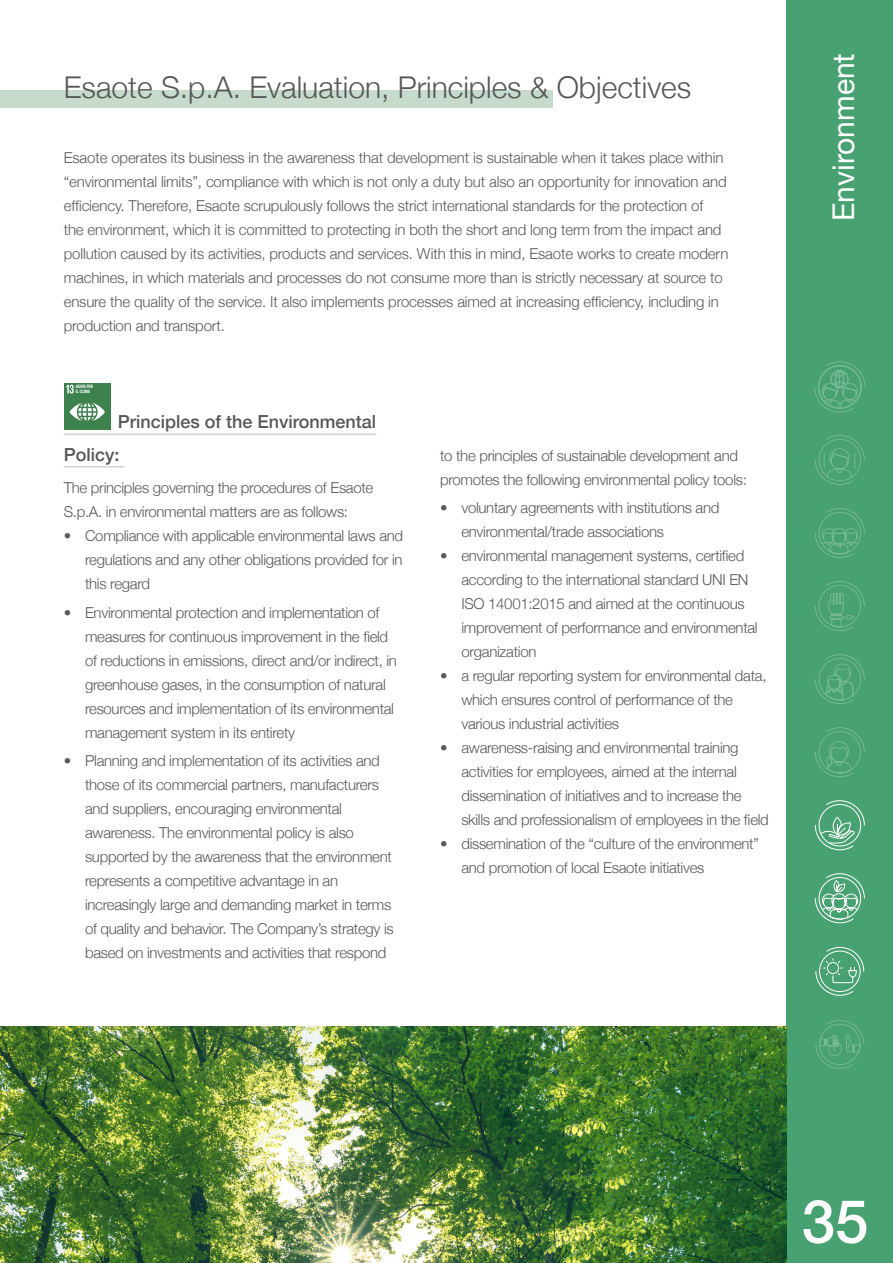
<style>
.page{position:relative;width:893px;height:1263px;background:#fff}
.page>*{position:absolute;margin:0;border:0;box-sizing:border-box;transform-origin:0 0}
.t1{font:500 60px "Helvetica Neue";color:#fff}
.t2{font:300 30px "Helvetica Neue";color:#57585a}
.t3{font:30px "Helvetica Neue";color:#fff}
.t4{font:500 18px/32.5px "Helvetica Neue";color:#57585a}
.t5{font:300 15px/24px "Helvetica Neue";letter-spacing:-.02em;color:#57585a}
.t6{font:700 condensed 4.65px/5.4px "Helvetica Neue";color:#fff;scale:.9 1}
</style>
<div class="page">
<div style="left:787px;top:0;width:106px;height:1263px;background:#48a170"></div>
<svg style="left:814px;top:361px;width:52px;height:52px"></svg>
<svg style="left:815px;top:435px;width:50px;height:50px"></svg>
<svg style="left:815px;top:508px;width:50px;height:50px"></svg>
<svg style="left:815px;top:581px;width:50px;height:50px"></svg>
<svg style="left:815px;top:654px;width:50px;height:50px"></svg>
<svg style="left:815px;top:727px;width:50px;height:50px"></svg>
<svg style="left:814px;top:800px;width:51px;height:51px"></svg>
<svg style="left:814px;top:873px;width:51px;height:50px"></svg>
<svg style="left:815px;top:947px;width:49px;height:49px"></svg>
<svg style="left:815px;top:1020px;width:49px;height:49px"></svg>
<div style="left:0;top:90px;width:553px;height:17px;background:#c6dbcb"></div>
<hr style="left:64px;top:433px;width:312px;height:2px;background:#d1d2d4">
<hr style="left:64px;top:466px;width:60px;height:1px;background:#d1d2d4">
<div style="left:64px;top:383px;width:47px;height:46px;background:#3c814e"></div>
<svg style="left:66px;top:385px;width:8px;height:8px"></svg>
<svg style="left:69px;top:403px;width:36px;height:18px"></svg>
<img style="left:0;top:1027px;width:787px;height:236px">
<p class="t2" style="left:64px;top:63px;width:629px">Esaote S.p.A. Evaluation, Principles &amp; Objectives</p>
<p class="t5" style="left:64px;top:145px;width:666px">Esaote operates its business in the awareness that development is sustainable when it takes place within “environmental limits”, compliance with which is not only a duty but also an opportunity for innovation and efficiency. Therefore, Esaote scrupulously follows the strict international standards for the protection of<br>the environment, which it is committed to protecting in both the short and long term from the impact and pollution caused by its activities, products and services. With this in mind, Esaote works to create modern machines, in which materials and processes do not consume more than is strictly necessary at source to ensure the quality of the service. It also implements processes aimed at increasing efficiency, including in production and transport.</p>
<p class="t6" style="left:76px;top:383px;width:21px">AGIRE PER<br>IL CLIMA</p>
<p class="t4" style="left:64px;top:404px;width:314px;text-indent:54px">Principles of the Environmental<br>Policy:</p>
<p class="t5" style="left:64px;top:475px;width:311px">The principles governing the procedures of Esaote<br>S.p.A. in environmental matters are as follows:</p>
<p class="t5" style="left:85px;top:523px;width:320px;text-align:justify;text-indent:-21px">• Compliance with applicable environmental laws and regulations and any other obligations provided for in this regard</p>
<p class="t5" style="left:85px;top:599px;width:313px;text-indent:-21px">• Environmental protection and implementation of measures for continuous improvement in the field of reductions in emissions, direct and/or indirect, in greenhouse gases, in the consumption of natural resources and implementation of its environmental management system in its entirety</p>
<p class="t5" style="left:85px;top:747px;width:310px;text-indent:-21px">• Planning and implementation of its activities and those of its commercial partners, manufacturers and suppliers, encouraging environmental awareness. The environmental policy is also supported by the awareness that the environment represents a competitive advantage in an increasingly large and demanding market in terms of quality and behavior. The Company’s strategy is based on investments and activities that respond</p>
<p class="t5" style="left:440px;top:442px;width:308px">to the principles of sustainable development and promotes the following environmental policy tools:</p>
<p class="t5" style="left:461px;top:494px;width:259px;text-indent:-21px">• voluntary agreements with institutions and environmental/trade associations</p>
<p class="t5" style="left:461px;top:542px;width:298px;text-indent:-21px">• environmental management systems, certified according to the international standard UNI EN ISO 14001:2015 and aimed at the continuous improvement of performance and environmental organization</p>
<p class="t5" style="left:461px;top:662px;width:307px;text-indent:-21px">• a regular reporting system for environmental data, which ensures control of performance of the various industrial activities</p>
<p class="t5" style="left:461px;top:734px;width:309px;text-indent:-21px">• awareness-raising and environmental training activities for employees, aimed at the internal dissemination of initiatives and to increase the skills and professionalism of employees in the field</p>
<p class="t5" style="left:461px;top:830px;width:299px;text-indent:-21px">• dissemination of the “culture of the environment” and promotion of local Esaote initiatives</p>
<p class="t3" style="left:822px;top:221px;width:169px;rotate:-90deg">Environment</p>
<p class="t1" style="left:802px;top:1173px;width:68px">35</p>
</div>
